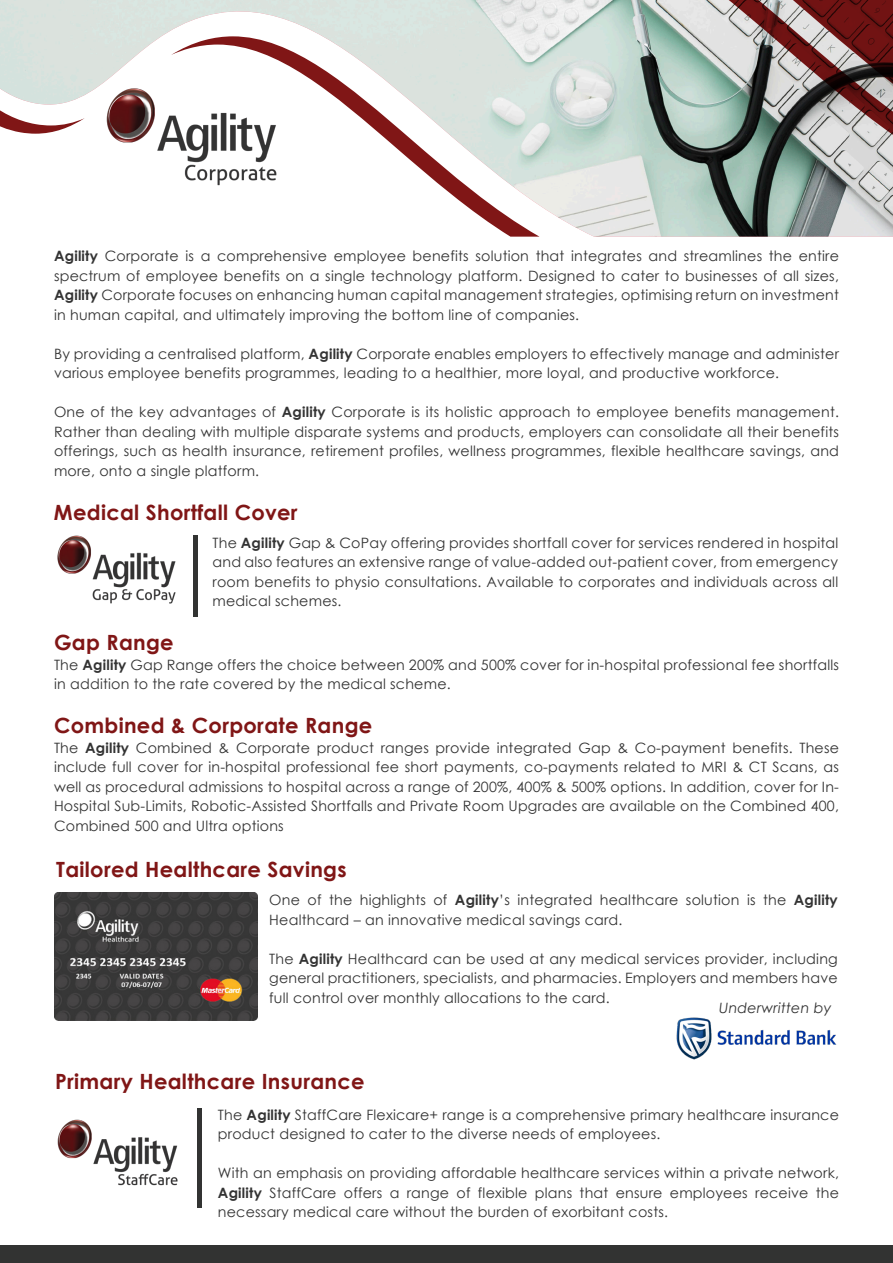
<style>
.page{position:relative;width:893px;height:1263px;background:#fff}
.page>*{position:absolute;margin:0;border:0;box-sizing:border-box;transform-origin:0 0}
.ParaStyle03-Leading_14_pts__Align_Left{font:700 21px "Century Gothic";letter-spacing:.015em;color:#801616}
.ParaStyle03-Leading_14_pts__Align_Left-2{font:14.25px/19.5px "Century Gothic";letter-spacing:.015em;color:#333;text-align:justify}
.ParaStyle03-Leading_14_pts__Align_Left-3{font:italic 14.25px "Century Gothic";letter-spacing:.015em;color:#333}
.s1{font-weight:700}
</style>
<div class="page">
<img style="left:57px;top:535px;width:119px;height:69px">
<div style="left:193px;top:535px;width:5px;height:81px;background:#323332"></div>
<img style="left:55px;top:892px;width:202px;height:129px">
<img style="left:676px;top:1017px;width:161px;height:43px">
<img style="left:57px;top:1119px;width:121px;height:67px">
<div style="left:197px;top:1108px;width:5px;height:100px;background:#323332"></div>
<img style="left:0;top:0;width:893px;height:237px">
<svg style="left:171px;top:36px;width:368px;height:201px"></svg>
<svg style="left:0;top:98px;width:77px;height:36px"></svg>
<svg style="left:702px;top:0;width:191px;height:149px;background:#8f7f7c"></svg>
<img style="left:77px;top:77px;width:226px;height:118px">
<div style="left:0;top:1246px;width:893px;height:17px;background:#323332"></div>
<p class="ParaStyle03-Leading_14_pts__Align_Left-2" style="left:54px;top:246px;width:786px"><span class="s1">Agility</span> Corporate is a comprehensive employee benefits solution that integrates and streamlines the entire spectrum of employee benefits on a single technology platform. Designed to cater to businesses of all sizes, <span class="s1">Agility</span> Corporate focuses on enhancing human capital management strategies, optimising return on investment in human capital, and ultimately improving the bottom line of companies.</p>
<p class="ParaStyle03-Leading_14_pts__Align_Left-2" style="left:54px;top:344px;width:786px">By providing a centralised platform, <span class="s1">Agility</span> Corporate enables employers to effectively manage and administer various employee benefits programmes, leading to a healthier, more loyal, and productive workforce.</p>
<p class="ParaStyle03-Leading_14_pts__Align_Left-2" style="left:54px;top:402px;width:786px">One of the key advantages of <span class="s1">Agility</span> Corporate is its holistic approach to employee benefits management.<br>Rather than dealing with multiple disparate systems and products, employers can consolidate all their benefits offerings, such as health insurance, retirement profiles, wellness programmes, flexible healthcare savings, and more, onto a single platform.</p>
<p class="ParaStyle03-Leading_14_pts__Align_Left" style="left:54px;top:496px;width:245px">Medical Shortfall Cover</p>
<p class="ParaStyle03-Leading_14_pts__Align_Left-2" style="left:213px;top:533px;width:627px">The <span class="s1">Agility</span> Gap &amp; CoPay offering provides shortfall cover for services rendered in hospital and also features an extensive range of value-added out-patient cover, from emergency room benefits to physio consultations. Available to corporates and individuals across all medical schemes.</p>
<p class="ParaStyle03-Leading_14_pts__Align_Left" style="left:54px;top:627px;width:121px">Gap Range</p>
<p class="ParaStyle03-Leading_14_pts__Align_Left-2" style="left:54px;top:655px;width:786px">The <span class="s1">Agility</span> Gap Range offers the choice between 200% and 500% cover for in-hospital professional fee shortfalls in addition to the rate covered by the medical scheme.</p>
<p class="ParaStyle03-Leading_14_pts__Align_Left" style="left:54px;top:710px;width:320px">Combined &amp; Corporate Range</p>
<p class="ParaStyle03-Leading_14_pts__Align_Left-2" style="left:54px;top:738px;width:787px">The <span class="s1">Agility</span> Combined &amp; Corporate product ranges provide integrated Gap &amp; Co-payment benefits. These include full cover for in-hospital professional fee short payments, co-payments related to MRI &amp; CT Scans, as well as procedural admissions to hospital across a range of 200%, 400% &amp; 500% options. In addition, cover for In-Hospital Sub-Limits, Robotic-Assisted Shortfalls and Private Room Upgrades are available on the Combined 400, Combined 500 and Ultra options</p>
<p class="ParaStyle03-Leading_14_pts__Align_Left" style="left:56px;top:854px;width:292px">Tailored Healthcare Savings</p>
<p class="ParaStyle03-Leading_14_pts__Align_Left-2" style="left:269px;top:890px;width:570px">One of the highlights of <span class="s1">Agility</span>’s integrated healthcare solution is the <span class="s1">Agility<br></span>Healthcard – an innovative medical savings card.</p>
<p class="ParaStyle03-Leading_14_pts__Align_Left-2" style="left:269px;top:948px;width:570px">The <span class="s1">Agility</span> Healthcard can be used at any medical services provider, including general practitioners, specialists, and pharmacies. Employers and members have full control over monthly allocations to the card.</p>
<p class="ParaStyle03-Leading_14_pts__Align_Left-3" style="left:719px;top:998px;width:114px">Underwritten by</p>
<p class="ParaStyle03-Leading_14_pts__Align_Left" style="left:55px;top:1065px;width:311px">Primary Healthcare Insurance</p>
<p class="ParaStyle03-Leading_14_pts__Align_Left-2" style="left:218px;top:1105px;width:623px">The <span class="s1">Agility</span> StaffCare Flexicare+ range is a comprehensive primary healthcare insurance product designed to cater to the diverse needs of employees.</p>
<p class="ParaStyle03-Leading_14_pts__Align_Left-2" style="left:218px;top:1163px;width:623px">With an emphasis on providing affordable healthcare services within a private network, <span class="s1">Agility</span> StaffCare offers a range of flexible plans that ensure employees receive the necessary medical care without the burden of exorbitant costs.</p>
</div>
